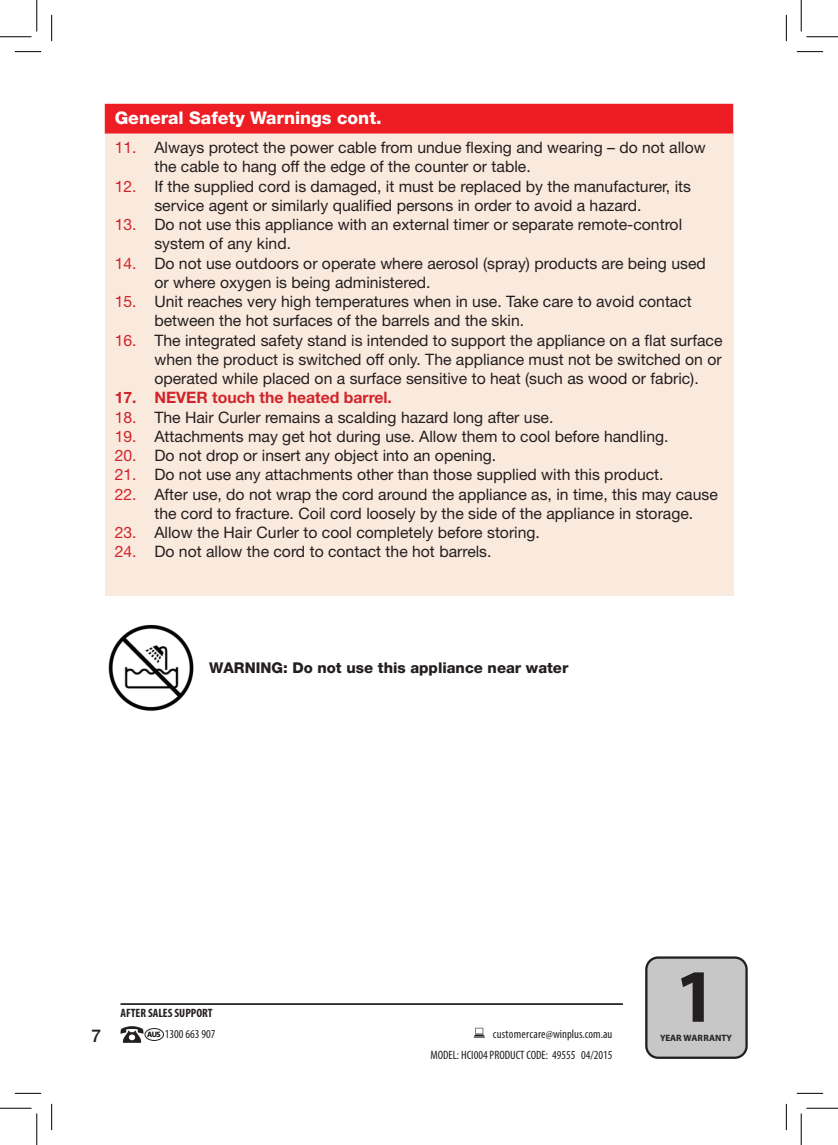
<style>
.page{position:relative;width:838px;height:1145px;background:#fff}
.page>*{position:absolute;margin:0;border:0;box-sizing:border-box;transform-origin:0 0}
.t1{font:700 75.95px "Myriad Pro";color:#231f20}
.t2{font:800 17.5px "Helvetica Neue LT Std";color:#fff}
.t3{font:500 17.5px "Helvetica Neue";color:#231f20}
.t4{font:15.75px/19.2px "Helvetica Neue LT Std";color:#231f20}
.t5{font:700 15.75px "Helvetica Neue LT Std";color:#d1232a}
.t6{font:800 14.88px "Helvetica Neue";color:#231f20}
.t7{font:condensed 12.08px "Myriad Pro";color:#231f20}
.t8{font:condensed 12.08px "Myriad Pro";letter-spacing:.02em;color:#231f20}
.t9{font:700 condensed 12.08px "Myriad Pro";color:#231f20}
.t10{font:700 9.28px "Myriad Pro";color:#231f20}
.s1{color:#d1232a}
.s2{font-weight:700;font-stretch:normal;font-size:7.88px;color:#050504}
</style>
<div class="page">
<hr style="left:120px;top:1003px;width:502px;height:2px;background:#231f20">
<svg style="left:645px;top:956px;width:102px;height:103px"></svg>
<svg style="left:473px;top:1028px;width:12px;height:10px"></svg>
<svg style="left:120px;top:1026px;width:23px;height:17px"></svg>
<div style="left:145px;top:1028px;width:19px;height:13px;border:1px solid #231f20;border-radius:50%"></div>
<div style="left:105px;top:126px;width:628px;height:470px;background:#fae9dd"></div>
<div style="left:105px;top:104px;width:628px;height:30px;background:#ee1d23"></div>
<img style="left:108px;top:625px;width:86px;height:86px">
<svg style="left:15px;top:51px;width:26px;height:1px"></svg>
<svg style="left:796px;top:51px;width:27px;height:1px"></svg>
<svg style="left:15px;top:1093px;width:26px;height:1px"></svg>
<svg style="left:796px;top:1093px;width:27px;height:1px"></svg>
<svg style="left:51px;top:15px;width:1px;height:26px"></svg>
<svg style="left:51px;top:1104px;width:1px;height:26px"></svg>
<svg style="left:786px;top:15px;width:1px;height:26px"></svg>
<svg style="left:786px;top:1104px;width:1px;height:26px"></svg>
<hr style="left:0;top:36px;width:32px;height:1px;background:#000">
<hr style="left:806px;top:36px;width:31px;height:1px;background:#000">
<hr style="left:0;top:1108px;width:32px;height:1px;background:#000">
<hr style="left:806px;top:1108px;width:31px;height:1px;background:#000">
<hr style="left:36px;top:0;width:1px;height:31px;background:#000">
<hr style="left:36px;top:1113px;width:1px;height:32px;background:#000">
<hr style="left:800px;top:0;width:1px;height:31px;background:#000">
<hr style="left:800px;top:1113px;width:1px;height:32px;background:#000">
<p class="t2" style="left:115px;top:107px;width:268px">General Safety Warnings cont.</p>
<p class="t4" style="left:154px;top:138px;width:552px;text-indent:-40px"><span class="s1">11.</span> Always protect the power cable from undue flexing and wearing – do not allow the cable to hang off the edge of the counter or table.</p>
<p class="t4" style="left:154px;top:176px;width:538px;text-indent:-40px"><span class="s1">12.</span> If the supplied cord is damaged, it must be replaced by the manufacturer, its service agent or similarly qualified persons in order to avoid a hazard.</p>
<p class="t4" style="left:154px;top:215px;width:529px;text-indent:-40px"><span class="s1">13.</span> Do not use this appliance with an external timer or separate remote-control system of any kind.</p>
<p class="t4" style="left:154px;top:253px;width:553px;text-indent:-40px"><span class="s1">14.</span> Do not use outdoors or operate where aerosol (spray) products are being used or where oxygen is being administered.</p>
<p class="t4" style="left:154px;top:292px;width:539px;text-indent:-40px"><span class="s1">15.</span> Unit reaches very high temperatures when in use. Take care to avoid contact between the hot surfaces of the barrels and the skin.</p>
<p class="t4" style="left:154px;top:330px;width:569px;text-align:justify;text-indent:-40px"><span class="s1">16.</span> The integrated safety stand is intended to support the appliance on a flat surface when the product is switched off only. The appliance must not be switched on or operated while placed on a surface sensitive to heat (such as wood or fabric).</p>
<p class="t5" style="left:115px;top:388px;width:279px">17. NEVER touch the heated barrel.</p>
<p class="t4" style="left:115px;top:407px;width:440px"><span class="s1">18.</span> The Hair Curler remains a scalding hazard long after use.</p>
<p class="t4" style="left:115px;top:426px;width:555px"><span class="s1">19.</span> Attachments may get hot during use. Allow them to cool before handling.</p>
<p class="t4" style="left:115px;top:446px;width:383px"><span class="s1">20.</span> Do not drop or insert any object into an opening.</p>
<p class="t4" style="left:115px;top:465px;width:550px"><span class="s1">21.</span> Do not use any attachments other than those supplied with this product.</p>
<p class="t4" style="left:154px;top:484px;width:565px;text-indent:-40px"><span class="s1">22.</span> After use, do not wrap the cord around the appliance as, in time, this may cause the cord to fracture. Coil cord loosely by the side of the appliance in storage.</p>
<p class="t4" style="left:115px;top:523px;width:426px"><span class="s1">23.</span> Allow the Hair Curler to cool completely before storing.</p>
<p class="t4" style="left:115px;top:542px;width:378px"><span class="s1">24.</span> Do not allow the cord to contact the hot barrels.</p>
<p class="t6" style="left:209px;top:659px;width:361px">WARNING: Do not use this appliance near water</p>
<p class="t3" style="left:91px;top:1022px;width:11px">7</p>
<p class="t9" style="left:120px;top:1005px;width:94px">AFTER SALES SUPPORT</p>
<p class="t7" style="left:147px;top:1027px;width:70px"><span class="s2">AUS</span> 1300 663 907</p>
<p class="t8" style="left:493px;top:1027px;width:121px">customercare@winplus.com.au</p>
<p class="t7" style="left:430px;top:1048px;width:184px">MODEL: HCI004 PRODUCT CODE: 49555 04/2015</p>
<h1 class="t1" style="left:674px;top:947px;width:44px">1</h1>
<p class="t10" style="left:660px;top:1032px;width:74px">YEAR WARRANTY</p>
</div>
